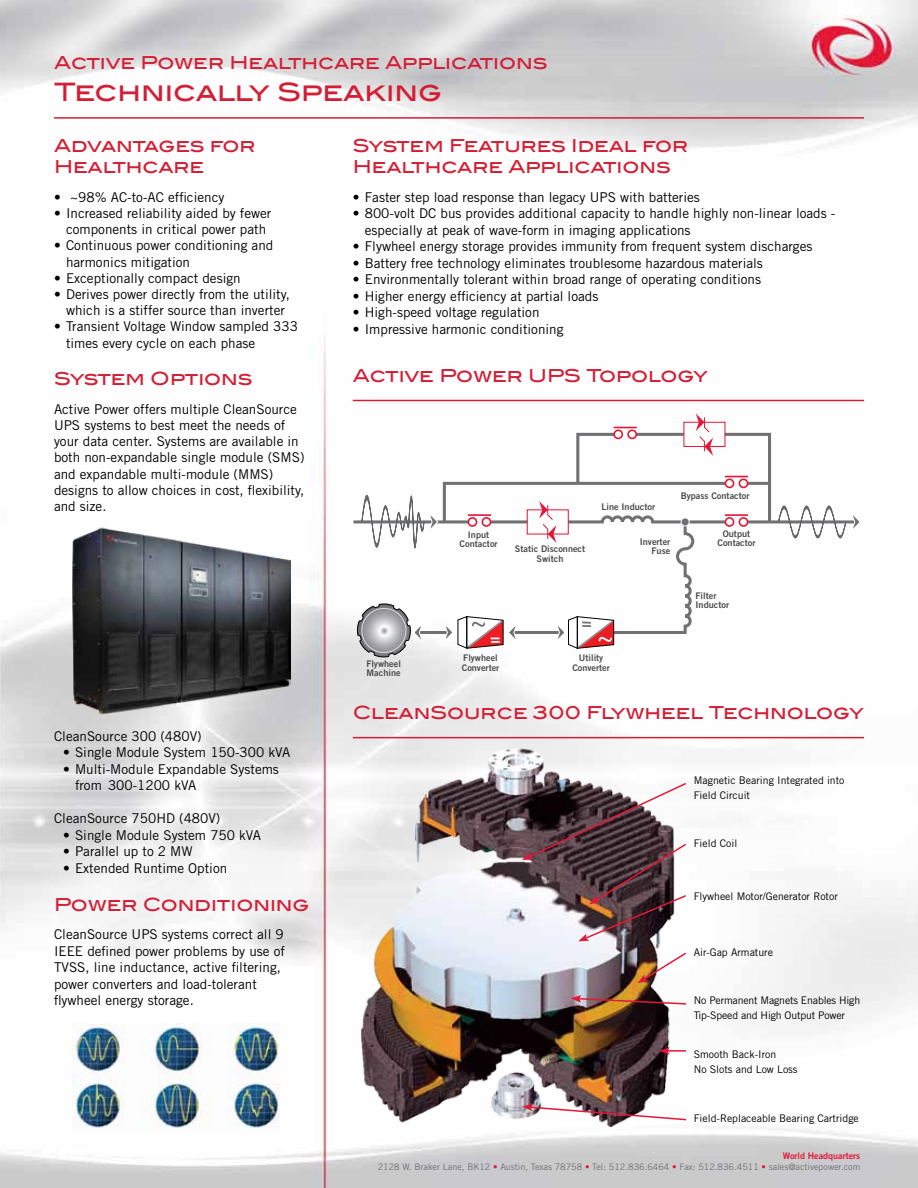
<style>
.page{position:relative;width:918px;height:1188px;background:#fff}
.page>*{position:absolute;margin:0;border:0;box-sizing:border-box;transform-origin:0 0}
.t1{font:500 25.5px "Blair ITC";letter-spacing:-.01em;color:#d31f36}
.t2{font:500 18px/21.6px "Blair ITC";letter-spacing:-.01em;color:#d31f36}
.t3{font:13.5px/16.2px "Trade Gothic";color:#000}
.t4{font:10.5px/15px "Trade Gothic";color:#000}
.t5{font:9.15px/9.1px "Trade Gothic Bold Two";color:#4d4d4f;text-align:center}
.t6{font:9px "Trade Gothic";color:#717073}
.t7{font:9px "Trade Gothic Bold Two";color:#e31837}
.s1{color:#e31837}
</style>
<div class="page">
<img style="left:0;top:0;width:918px;height:1188px">
<hr style="left:54px;top:117px;width:810px;height:2px;background:#d31f36">
<hr style="left:353px;top:400px;width:511px;height:1px;background:#d31f36">
<hr style="left:353px;top:737px;width:511px;height:1px;background:#d31f36">
<img style="left:73px;top:518px;width:218px;height:197px">
<img style="left:73px;top:1024px;width:208px;height:110px">
<hr style="left:353px;top:520px;width:115px;height:3px;background:#717073">
<svg style="left:357px;top:413px;width:504px;height:244px"></svg>
<img style="left:321px;top:729px;width:395px;height:438px">
<svg style="left:659px;top:1047px;width:27px;height:8px"></svg>
<svg style="left:522px;top:782px;width:166px;height:159px"></svg>
<svg style="left:638px;top:951px;width:50px;height:32px"></svg>
<svg style="left:571px;top:995px;width:117px;height:10px"></svg>
<svg style="left:522px;top:1104px;width:166px;height:17px"></svg>
<h2 class="t2" style="left:54px;top:52px;width:495px">Active Power Healthcare Applications</h2>
<h1 class="t1" style="left:54px;top:76px;width:390px">Technically Speaking</h1>
<h2 class="t2" style="left:54px;top:134px;width:203px">Advantages for<br>Healthcare</h2>
<p class="t3" style="left:54px;top:189px;width:172px">• ~98% AC-to-AC efficiency</p>
<p class="t3" style="left:54px;top:205px;width:219px;text-align:center">• Increased reliability aided by fewer components in critical power path</p>
<p class="t3" style="left:66px;top:237px;width:209px;text-indent:-12px">• Continuous power conditioning and harmonics mitigation</p>
<p class="t3" style="left:54px;top:270px;width:188px">• Exceptionally compact design</p>
<p class="t3" style="left:54px;top:286px;width:237px;text-align:center">• Derives power directly from the utility, which is a stiffer source than inverter</p>
<p class="t3" style="left:66px;top:318px;width:234px;text-indent:-12px">• Transient Voltage Window sampled 333 times every cycle on each phase</p>
<h2 class="t2" style="left:54px;top:368px;width:200px">System Options</h2>
<p class="t3" style="left:54px;top:401px;width:252px">Active Power offers multiple CleanSource UPS systems to best meet the needs of your data center. Systems are available in both non-expandable single module (SMS) and expandable multi-module (MMS) designs to allow choices in cost, flexibility, and size.</p>
<h2 class="t2" style="left:353px;top:134px;width:337px">System Features Ideal for<br>Healthcare Applications</h2>
<p class="t3" style="left:353px;top:189px;width:349px">• Faster step load response than legacy UPS with batteries</p>
<p class="t3" style="left:365px;top:205px;width:472px;text-indent:-12px">• 800-volt DC bus provides additional capacity to handle highly non-linear loads - especially at peak of wave-form in imaging applications</p>
<p class="t3" style="left:353px;top:238px;width:461px">• Flywheel energy storage provides immunity from frequent system discharges</p>
<p class="t3" style="left:353px;top:255px;width:412px">• Battery free technology eliminates troublesome hazardous materials</p>
<p class="t3" style="left:353px;top:271px;width:410px">• Environmentally tolerant within broad range of operating conditions</p>
<p class="t3" style="left:353px;top:288px;width:247px">• Higher energy efficiency at partial loads</p>
<p class="t3" style="left:353px;top:304px;width:188px">• High-speed voltage regulation</p>
<p class="t3" style="left:353px;top:321px;width:212px">• Impressive harmonic conditioning</p>
<h2 class="t2" style="left:353px;top:365px;width:357px">Active Power UPS Topology</h2>
<p class="t5" style="left:681px;top:491px;width:70px">Bypass Contactor</p>
<p class="t5" style="left:602px;top:502px;width:55px">Line Inductor</p>
<p class="t5" style="left:460px;top:530px;width:40px">Input<br>Contactor</p>
<p class="t5" style="left:717px;top:529px;width:40px">Output<br>Contactor</p>
<p class="t5" style="left:640px;top:537px;width:32px;text-align:right">Inverter<br>Fuse</p>
<p class="t5" style="left:515px;top:544px;width:72px">Static Disconnect<br>Switch</p>
<p class="t5" style="left:366px;top:659px;width:36px;text-align:left">Flywheel<br>Machine</p>
<p class="t5" style="left:462px;top:653px;width:39px;text-align:left">Flywheel<br>Converter</p>
<p class="t5" style="left:572px;top:653px;width:39px">Utility<br>Converter</p>
<p class="t5" style="left:696px;top:591px;width:35px;text-align:left">Filter<br>Inductor</p>
<p class="t3" style="left:54px;top:727px;width:149px">CleanSource 300 (480V)</p>
<p class="t3" style="left:63px;top:744px;width:229px">• Single Module System 150-300 kVA</p>
<p class="t3" style="left:75px;top:760px;width:205px;text-indent:-12px">• Multi-Module Expandable Systems from 300-1200 kVA</p>
<p class="t3" style="left:54px;top:810px;width:168px">CleanSource 750HD (480V)</p>
<p class="t3" style="left:63px;top:826px;width:200px">• Single Module System 750 kVA</p>
<p class="t3" style="left:63px;top:843px;width:131px">• Parallel up to 2 MW</p>
<p class="t3" style="left:63px;top:859px;width:166px">• Extended Runtime Option</p>
<h2 class="t2" style="left:54px;top:893px;width:257px">Power Conditioning</h2>
<p class="t3" style="left:54px;top:926px;width:232px">CleanSource UPS systems correct all 9<br>IEEE defined power problems by use of TVSS, line inductance, active filtering, power converters and load-tolerant flywheel energy storage.</p>
<h2 class="t2" style="left:353px;top:702px;width:513px">CleanSource 300 Flywheel Technology</h2>
<p class="t4" style="left:694px;top:773px;width:152px">Magnetic Bearing Integrated into<br>Field Circuit</p>
<p class="t4" style="left:694px;top:836px;width:45px">Field Coil</p>
<p class="t4" style="left:694px;top:889px;width:146px">Flywheel Motor/Generator Rotor</p>
<p class="t4" style="left:694px;top:945px;width:81px">Air-Gap Armature</p>
<p class="t4" style="left:694px;top:993px;width:168px">No Permanent Magnets Enables High<br>Tip-Speed and High Output Power</p>
<p class="t4" style="left:694px;top:1047px;width:105px">Smooth Back-Iron<br>No Slots and Low Loss</p>
<p class="t4" style="left:694px;top:1111px;width:167px">Field-Replaceable Bearing Cartridge</p>
<p class="t7" style="left:783px;top:1150px;width:79px">World Headquarters</p>
<p class="t6" style="left:378px;top:1161px;width:484px">2128 W. Braker Lane, BK12 <span class="s1">•</span> Austin, Texas 78758 <span class="s1">•</span> Tel: 512.836.6464 <span class="s1">•</span> Fax: 512.836.4511 <span class="s1">•</span> sales@activepower.com</p>
</div>
